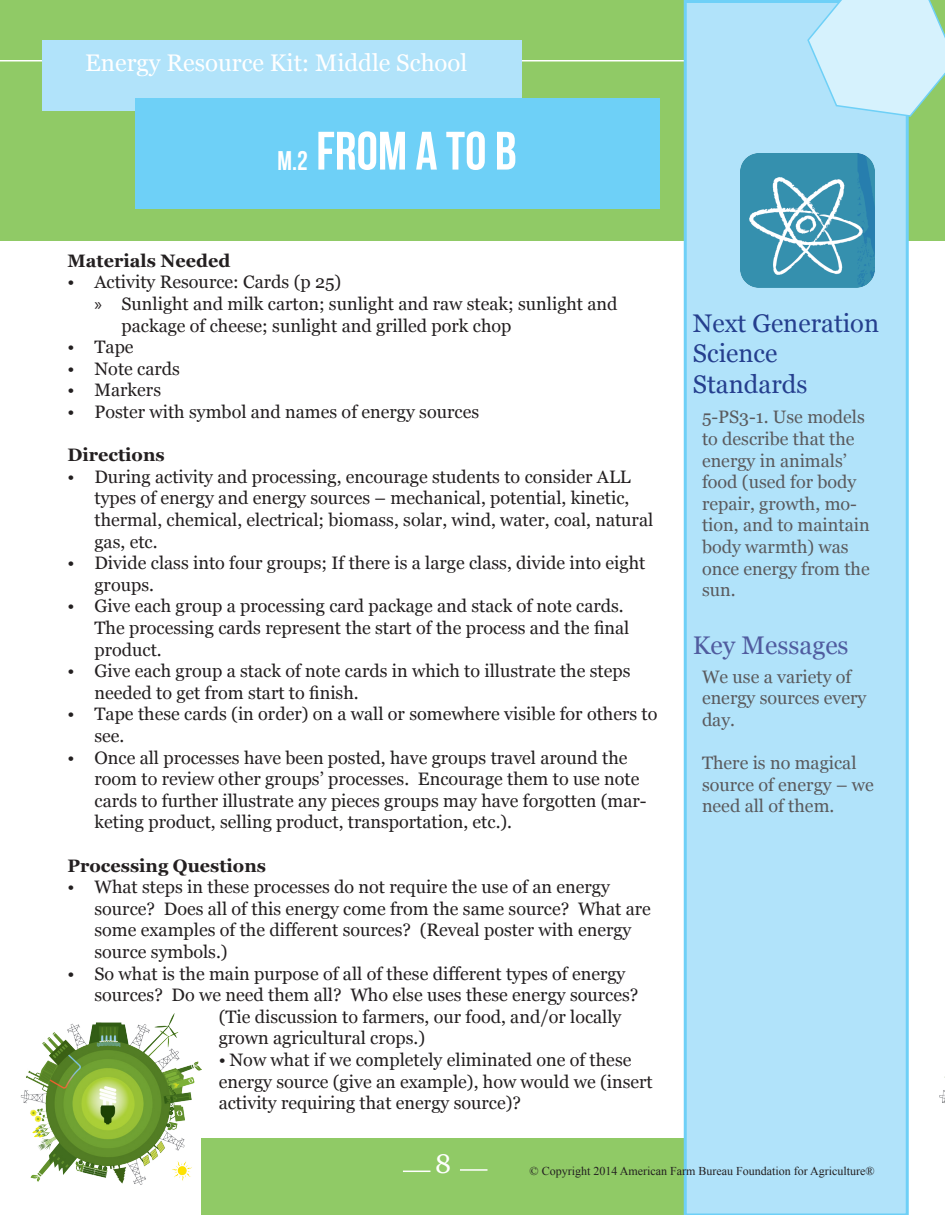
<style>
.page{position:relative;width:945px;height:1215px;background:#fff}
.page>*{position:absolute;margin:0;border:0;box-sizing:border-box;transform-origin:0 0}
.t1{font:54px "Bebas Neue";color:#fff}
.t2{font:27px "Georgia";color:#fff}
.t3{font:25.5px/30.6px "Georgia";color:#253f8e}
.t4{font:25.5px "Georgia";color:#505c9f}
.t5{font:24px "Georgia";color:#fff}
.t6{font:18px/21.6px "Georgia";color:#231f20}
.t7{font:18px/21.6px "Georgia";color:#5a5a5d}
.t8{font:700 18px "Georgia";color:#231f20}
.t9{font:12px "Times New Roman";color:#231f20}
.s1{font-size:27px}
.s2{font-family:"Myriad Pro"}
</style>
<div class="page">
<div style="left:201px;top:1138px;width:484px;height:77px;background:#90ca66"></div>
<div style="left:0;top:0;width:932px;height:241px;background:#90ca66"></div>
<hr style="left:0;top:60px;width:945px;height:2px;background:#fff">
<svg style="left:403px;top:1171px;width:27px;height:1px"></svg>
<hr style="left:460px;top:1169px;width:28px;height:2px;background:#fff">
<div style="left:684px;top:0;width:225px;height:1215px;background:#b1e3fa"></div>
<div style="left:42px;top:40px;width:480px;height:71px;background:#b1e3fa"></div>
<div style="left:135px;top:98px;width:524px;height:111px;background:#6ed0f7"></div>
<img style="left:740px;top:154px;width:134px;height:134px">
<div style="left:932px;top:0;width:13px;height:241px;background:#90ca66"></div>
<svg style="left:806px;top:0;width:139px;height:118px;background:#c8ecf2"></svg>
<img style="left:20px;top:1014px;width:181px;height:171px">
<img style="left:939px;top:1076px;width:6px;height:27px">
<p class="t5" style="left:85px;top:46px;width:384px">Energy Resource Kit: Middle School</p>
<p class="t1" style="left:278px;top:121px;width:241px"><span class="s1">M.2</span> FROM A TO B</p>
<p class="t8" style="left:68px;top:249px;width:164px">Materials Needed</p>
<p class="t6" style="left:68px;top:271px;width:275px">• Activity Resource: Cards (p 25)</p>
<p class="t6" style="left:122px;top:292px;width:498px;text-indent:-27px"><span class="s2">»</span> Sunlight and milk carton; sunlight and raw steak; sunlight and package of cheese; sunlight and grilled pork chop</p>
<p class="t6" style="left:68px;top:336px;width:68px">• Tape</p>
<p class="t6" style="left:68px;top:357px;width:114px">• Note cards</p>
<p class="t6" style="left:68px;top:379px;width:95px">• Markers</p>
<p class="t6" style="left:68px;top:400px;width:413px">• Poster with symbol and names of energy sources</p>
<p class="t8" style="left:68px;top:443px;width:99px">Directions</p>
<p class="t6" style="left:94px;top:465px;width:560px;text-indent:-27px">• During activity and processing, encourage students to consider ALL types of energy and energy sources – mechanical, potential, kinetic, thermal, chemical, electrical; biomass, solar, wind, water, coal, natural gas, etc.</p>
<p class="t6" style="left:94px;top:552px;width:552px;text-indent:-27px">• Divide class into four groups; If there is a large class, divide into eight groups.</p>
<p class="t6" style="left:94px;top:595px;width:536px;text-indent:-27px">• Give each group a processing card package and stack of note cards.<br>The processing cards represent the start of the process and the final product.</p>
<p class="t6" style="left:94px;top:660px;width:537px;text-indent:-27px">• Give each group a stack of note cards in which to illustrate the steps needed to get from start to finish.</p>
<p class="t6" style="left:94px;top:703px;width:565px;text-indent:-27px">• Tape these cards (in order) on a wall or somewhere visible for others to see.</p>
<p class="t6" style="left:94px;top:746px;width:554px;text-indent:-27px">• Once all processes have been posted, have groups travel around the room to review other groups’ processes. Encourage them to use note cards to further illustrate any pieces groups may have forgotten (mar&shy;keting product, selling product, transportation, etc.).</p>
<p class="t8" style="left:68px;top:854px;width:200px">Processing Questions</p>
<p class="t6" style="left:94px;top:876px;width:558px;text-indent:-27px">• What steps in these processes do not require the use of an energy source? Does all of this energy come from the same source? What are some examples of the different sources? (Reveal poster with energy source symbols.)</p>
<p class="t6" style="left:68px;top:962px;width:559px">• So what is the main purpose of all of these different types of energy</p>
<p class="t6" style="left:94px;top:984px;width:545px">sources? Do we need them all? Who else uses these energy sources?</p>
<p class="t6" style="left:219px;top:1005px;width:404px">(Tie discussion to farmers, our food, and/or locally</p>
<p class="t6" style="left:219px;top:1027px;width:208px">grown agricultural crops.)</p>
<p class="t6" style="left:219px;top:1048px;width:436px">• Now what if we completely eliminated one of these energy source (give an example), how would we (insert activity requiring that energy source)?</p>
<p class="t3" style="left:693px;top:307px;width:188px">Next Generation<br>Science<br>Standards</p>
<p class="t7" style="left:702px;top:406px;width:169px">5-PS3-1. Use models to describe that the energy in animals’ food (used for body repair, growth, mo&shy;tion, and to maintain body warmth) was once energy from the sun.</p>
<p class="t4" style="left:693px;top:626px;width:157px">Key Messages</p>
<p class="t7" style="left:702px;top:665px;width:166px">We use a variety of energy sources every day.</p>
<p class="t7" style="left:702px;top:751px;width:173px">There is no magical source of energy – we need all of them.</p>
<p class="t2" style="left:435px;top:1144px;width:18px">8</p>
<p class="t9" style="left:530px;top:1163px;width:346px">© Copyright 2014 American Farm Bureau Foundation for Agriculture®</p>
</div>
